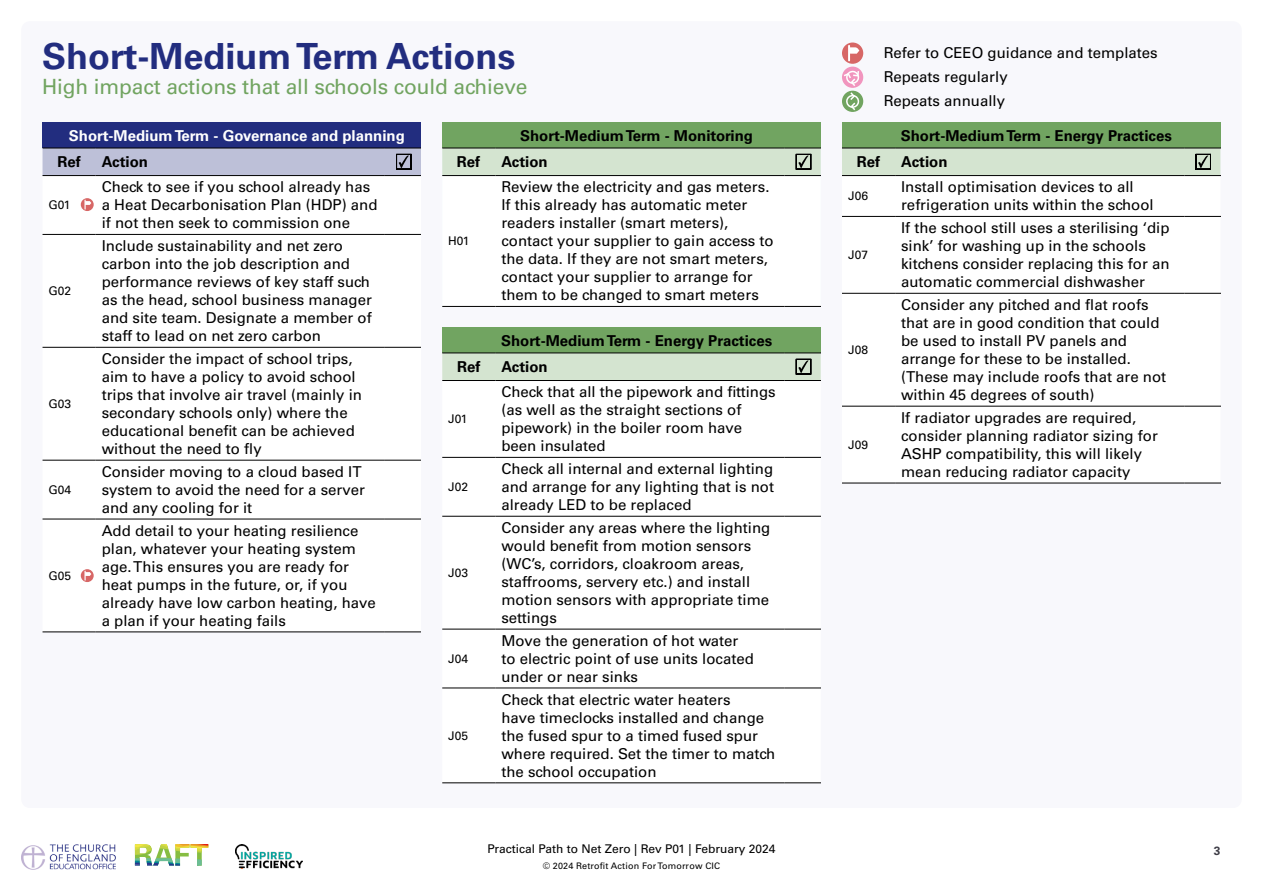
<style>
.page{position:relative;width:1263px;height:893px;background:#fff}
.page>*{position:absolute;margin:0;border:0;box-sizing:border-box;transform-origin:0 0}
.t1{font:700 36px "Univers LT Std";color:#222d7f}
.t2{font:21px "Univers LT Std";letter-spacing:-.005em;color:#71a460}
.t3{font:15px/18px "Univers LT Std";color:#000}
.t4{font:700 15px "Univers LT Std";color:#000}
.t5{font:700 15px "Univers LT Std";color:#fff}
.t6{font:12px "Univers LT Std";color:#000}
.t7{font:700 12px "Univers LT Std";color:#3e3d47}
.t8{font:9px "Univers LT Std";letter-spacing:.02em;color:#000}
</style>
<div class="page">
<div style="left:21px;top:21px;width:1221px;height:787px;background:#f8f8fc;border-radius:9px"></div>
<svg style="left:135px;top:844px;width:73px;height:22px"></svg>
<img style="left:22px;top:844px;width:94px;height:26px">
<img style="left:236px;top:844px;width:66px;height:25px">
<div style="left:43px;top:122px;width:378px;height:26px;background:#222d7f"></div>
<svg style="left:43px;top:176px;width:378px;height:456px"></svg>
<hr style="left:385px;top:234px;width:36px;height:1px;background:#000">
<hr style="left:385px;top:347px;width:36px;height:1px;background:#000">
<hr style="left:385px;top:460px;width:36px;height:1px;background:#000">
<hr style="left:385px;top:519px;width:36px;height:1px;background:#000">
<hr style="left:385px;top:632px;width:36px;height:1px;background:#000">
<hr style="left:43px;top:234px;width:53px;height:1px;background:#000">
<hr style="left:96px;top:234px;width:289px;height:1px;background:#000">
<hr style="left:43px;top:347px;width:53px;height:1px;background:#000">
<hr style="left:96px;top:347px;width:289px;height:1px;background:#000">
<hr style="left:43px;top:460px;width:53px;height:1px;background:#000">
<hr style="left:96px;top:460px;width:289px;height:1px;background:#000">
<hr style="left:43px;top:519px;width:53px;height:1px;background:#000">
<hr style="left:96px;top:519px;width:289px;height:1px;background:#000">
<hr style="left:43px;top:632px;width:53px;height:1px;background:#000">
<hr style="left:96px;top:632px;width:289px;height:1px;background:#000">
<svg style="left:43px;top:148px;width:378px;height:28px"></svg>
<div style="left:442px;top:122px;width:379px;height:26px;background:#71a461"></div>
<svg style="left:443px;top:176px;width:378px;height:130px"></svg>
<hr style="left:784px;top:306px;width:37px;height:1px;background:#000">
<hr style="left:442px;top:306px;width:53px;height:1px;background:#000">
<hr style="left:495px;top:306px;width:289px;height:1px;background:#000">
<svg style="left:442px;top:148px;width:379px;height:28px"></svg>
<div style="left:442px;top:327px;width:379px;height:26px;background:#71a461"></div>
<svg style="left:442px;top:456px;width:379px;height:327px"></svg>
<hr style="left:784px;top:380px;width:37px;height:1px;background:#000">
<hr style="left:784px;top:457px;width:37px;height:1px;background:#000">
<hr style="left:784px;top:516px;width:37px;height:1px;background:#000">
<hr style="left:784px;top:629px;width:37px;height:1px;background:#000">
<hr style="left:784px;top:688px;width:37px;height:1px;background:#000">
<hr style="left:784px;top:783px;width:37px;height:1px;background:#000">
<hr style="left:442px;top:380px;width:53px;height:1px;background:#000">
<hr style="left:495px;top:380px;width:289px;height:1px;background:#000">
<hr style="left:442px;top:457px;width:53px;height:1px;background:#000">
<hr style="left:495px;top:457px;width:289px;height:1px;background:#000">
<hr style="left:442px;top:516px;width:53px;height:1px;background:#000">
<hr style="left:495px;top:516px;width:289px;height:1px;background:#000">
<hr style="left:442px;top:629px;width:53px;height:1px;background:#000">
<hr style="left:495px;top:629px;width:289px;height:1px;background:#000">
<hr style="left:442px;top:688px;width:53px;height:1px;background:#000">
<hr style="left:495px;top:688px;width:289px;height:1px;background:#000">
<hr style="left:442px;top:783px;width:53px;height:1px;background:#000">
<hr style="left:495px;top:783px;width:289px;height:1px;background:#000">
<div style="left:442px;top:353px;width:379px;height:27px;background:#d4e4d0"></div>
<div style="left:842px;top:43px;width:21px;height:21px;background:#d76766;border-radius:50%"></div>
<svg style="left:848px;top:45px;width:11px;height:16px"></svg>
<div style="left:842px;top:91px;width:21px;height:21px;background:#71a460;border-radius:50%"></div>
<div style="left:842px;top:67px;width:21px;height:21px;background:#f195be;border-radius:50%"></div>
<svg style="left:842px;top:69px;width:18px;height:43px"></svg>
<div style="left:842px;top:122px;width:378px;height:26px;background:#71a461"></div>
<svg style="left:842px;top:176px;width:378px;height:307px"></svg>
<hr style="left:1184px;top:216px;width:36px;height:1px;background:#000">
<hr style="left:1184px;top:293px;width:36px;height:1px;background:#000">
<hr style="left:1184px;top:406px;width:36px;height:1px;background:#000">
<hr style="left:1184px;top:483px;width:36px;height:1px;background:#000">
<hr style="left:842px;top:216px;width:53px;height:1px;background:#000">
<hr style="left:895px;top:216px;width:289px;height:1px;background:#000">
<hr style="left:842px;top:293px;width:53px;height:1px;background:#000">
<hr style="left:895px;top:293px;width:289px;height:1px;background:#000">
<hr style="left:842px;top:406px;width:53px;height:1px;background:#000">
<hr style="left:895px;top:406px;width:289px;height:1px;background:#000">
<hr style="left:842px;top:483px;width:53px;height:1px;background:#000">
<hr style="left:895px;top:483px;width:289px;height:1px;background:#000">
<svg style="left:842px;top:148px;width:378px;height:28px"></svg>
<svg style="left:81px;top:569px;width:13px;height:13px"></svg>
<svg style="left:84px;top:571px;width:7px;height:10px"></svg>
<svg style="left:81px;top:198px;width:13px;height:13px"></svg>
<svg style="left:84px;top:200px;width:7px;height:10px"></svg>
<h1 class="t1" style="left:42px;top:35px;width:475px">Short-Medium Term Actions</h1>
<h2 class="t2" style="left:42px;top:74px;width:487px">High impact actions that all schools could achieve</h2>
<p class="t5" style="left:69px;top:127px;width:337px">Short-Medium Term - Governance and planning</p>
<p class="t4" style="left:57px;top:153px;width:25px">Ref</p>
<p class="t4" style="left:102px;top:153px;width:48px">Action</p>
<p class="t6" style="left:49px;top:198px;width:24px">G01</p>
<p class="t3" style="left:102px;top:178px;width:277px">Check to see if you school already has a Heat Decarbonisation Plan (HDP) and if not then seek to commission one</p>
<p class="t6" style="left:49px;top:284px;width:24px">G02</p>
<p class="t6" style="left:49px;top:397px;width:24px">G03</p>
<p class="t6" style="left:49px;top:483px;width:24px">G04</p>
<p class="t6" style="left:49px;top:568px;width:24px">G05</p>
<p class="t3" style="left:102px;top:237px;width:272px">Include sustainability and net zero carbon into the job description and performance reviews of key staff such as the head, school business manager and site team. Designate a member of staff to lead on net zero carbon</p>
<p class="t3" style="left:102px;top:350px;width:262px">Consider the impact of school trips, aim to have a policy to avoid school trips that involve air travel (mainly in secondary schools only) where the educational benefit can be achieved without the need to fly</p>
<p class="t3" style="left:102px;top:463px;width:265px">Consider moving to a cloud based IT system to avoid the need for a server and any cooling for it</p>
<p class="t3" style="left:102px;top:522px;width:276px">Add detail to your heating resilience plan, whatever your heating system age. This ensures you are ready for heat pumps in the future, or, if you already have low carbon heating, have a plan if your heating fails</p>
<p class="t4" style="left:520px;top:127px;width:234px">Short-Medium Term - Monitoring</p>
<p class="t4" style="left:457px;top:153px;width:25px">Ref</p>
<p class="t4" style="left:501px;top:153px;width:48px">Action</p>
<p class="t6" style="left:448px;top:234px;width:23px">H01</p>
<p class="t3" style="left:501px;top:178px;width:274px">Review the electricity and gas meters.<br>If this already has automatic meter readers installer (smart meters), contact your supplier to gain access to the data. If they are not smart meters, contact your supplier to arrange for them to be changed to smart meters</p>
<p class="t4" style="left:501px;top:332px;width:273px">Short-Medium Term - Energy Practices</p>
<p class="t4" style="left:457px;top:358px;width:25px">Ref</p>
<p class="t4" style="left:501px;top:358px;width:48px">Action</p>
<p class="t6" style="left:448px;top:412px;width:21px">J01</p>
<p class="t6" style="left:448px;top:480px;width:22px">J02</p>
<p class="t6" style="left:448px;top:566px;width:22px">J03</p>
<p class="t6" style="left:448px;top:651px;width:22px">J04</p>
<p class="t6" style="left:448px;top:728px;width:22px">J05</p>
<p class="t3" style="left:501px;top:383px;width:276px">Check that all the pipework and fittings (as well as the straight sections of pipework) in the boiler room have been insulated</p>
<p class="t3" style="left:501px;top:460px;width:274px;text-align:justify">Check all internal and external lighting and arrange for any lighting that is not already LED to be replaced</p>
<p class="t3" style="left:501px;top:519px;width:270px">Consider any areas where the lighting would benefit from motion sensors (WC’s, corridors, cloakroom areas, staffrooms, servery etc.) and install motion sensors with appropriate time settings</p>
<p class="t3" style="left:501px;top:632px;width:254px">Move the generation of hot water to electric point of use units located under or near sinks</p>
<p class="t3" style="left:501px;top:691px;width:275px">Check that electric water heaters<br>have timeclocks installed and change the fused spur to a timed fused spur where required. Set the timer to match the school occupation</p>
<p class="t6" style="left:487px;top:841px;width:289px">Practical Path to Net Zero | Rev P01 | February 2024</p>
<p class="t8" style="left:543px;top:861px;width:179px">© 2024 Retrofit Action For Tomorrow CIC</p>
<p class="t3" style="left:884px;top:40px;width:275px;line-height:24.2px">Refer to CEEO guidance and templates<br>Repeats regularly<br>Repeats annually</p>
<p class="t4" style="left:901px;top:127px;width:273px">Short-Medium Term - Energy Practices</p>
<p class="t4" style="left:857px;top:153px;width:25px">Ref</p>
<p class="t4" style="left:901px;top:153px;width:48px">Action</p>
<p class="t6" style="left:848px;top:189px;width:22px">J06</p>
<p class="t3" style="left:901px;top:178px;width:254px">Install optimisation devices to all refrigeration units within the school</p>
<p class="t6" style="left:848px;top:248px;width:22px">J07</p>
<p class="t3" style="left:901px;top:219px;width:270px">If the school still uses a sterilising ‘dip sink’ for washing up in the schools kitchens consider replacing this for an automatic commercial dishwasher</p>
<p class="t6" style="left:848px;top:343px;width:22px">J08</p>
<p class="t6" style="left:848px;top:438px;width:22px">J09</p>
<p class="t3" style="left:901px;top:296px;width:267px">Consider any pitched and flat roofs that are in good condition that could be used to install PV panels and arrange for these to be installed. (These may include roofs that are not within 45 degrees of south)</p>
<p class="t3" style="left:901px;top:409px;width:258px">If radiator upgrades are required, consider planning radiator sizing for ASHP compatibility, this will likely mean reducing radiator capacity</p>
<p class="t7" style="left:1214px;top:843px;width:8px">3</p>
</div>
